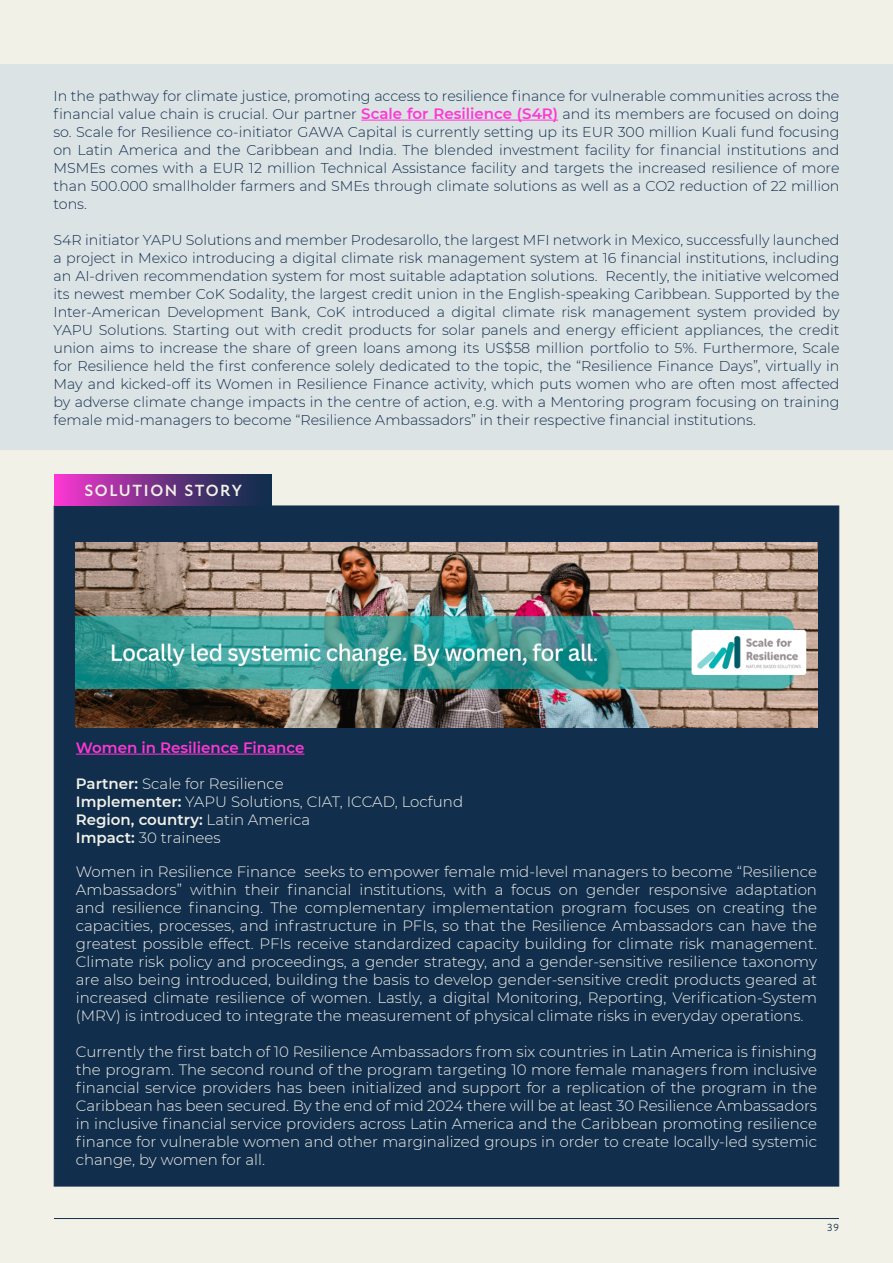
<style>
.page{position:relative;width:893px;height:1263px;background:#f2f1e8}
.page>*{position:absolute;margin:0;border:0;box-sizing:border-box;transform-origin:0 0}
.t1{font:700 16.5px "Atten New";letter-spacing:.1em;color:#f2f1e8}
.t2{font:300 15px/18px "Montserrat";color:#f2f1e8;text-align:justify}
.t3{font:600 15px "Montserrat";color:#f2f1e8}
.t4{font:600 15px "Montserrat";color:#ff37d5}
.t5{font:300 14.25px/18px "Montserrat";color:#112e4d;text-align:justify}
.t6{font:10.5px "Atten New";color:#112e4d}
.s1{font-weight:600;font-size:15px;color:#ff37d5}
.s2{font-weight:600}
.s3{font-weight:300}
</style>
<div class="page">
<hr style="left:54px;top:1218px;width:785px;height:1px;background:#112e4d">
<div style="left:0;top:65px;width:893px;height:385px;background:#dce3e5"></div>
<hr style="left:361px;top:120px;width:197px;height:1px;background:#ff37d5">
<div style="left:54px;top:506px;width:785px;height:680px;background:#112e4d;border:1px solid #112e4d"></div>
<img style="left:76px;top:542px;width:741px;height:185px">
<svg style="left:54px;top:475px;width:218px;height:31px;background:#763186"></svg>
<hr style="left:76px;top:754px;width:228px;height:1px;background:#ff37d5">
<p class="t5" style="left:53px;top:86px;width:788px">In the pathway for climate justice, promoting access to resilience finance for vulnerable communities across the financial value chain is crucial. Our partner <span class="s1">Scale for Resilience (S4R)</span> and its members are focused on doing so. Scale for Resilience co-initiator GAWA Capital is currently setting up its EUR 300 million Kuali fund focusing on Latin America and the Caribbean and India. The blended investment facility for financial institutions and MSMEs comes with a EUR 12 million Technical Assistance facility and targets the increased resilience of more than 500.000 smallholder farmers and SMEs through climate solutions as well as a CO2 reduction of 22 million tons.</p>
<p class="t5" style="left:53px;top:230px;width:788px">S4R initiator YAPU Solutions and member Prodesarollo, the largest MFI network in Mexico, successfully launched a project in Mexico introducing a digital climate risk management system at 16 financial institutions, including an AI-driven recommendation system for most suitable adaptation solutions. Recently, the initiative welcomed its newest member CoK Sodality, the largest credit union in the English-speaking Caribbean. Supported by the Inter-American Development Bank, CoK introduced a digital climate risk management system provided by YAPU Solutions. Starting out with credit products for solar panels and energy efficient appliances, the credit union aims to increase the share of green loans among its US$58 million portfolio to 5%. Furthermore, Scale for Resilience held the first conference solely dedicated to the topic, the “Resilience Finance Days”, virtually in May and kicked-off its Women in Resilience Finance activity, which puts women who are often most affected by adverse climate change impacts in the centre of action, e.g. with a Mentoring program focusing on training female mid-managers to become “Resilience Ambassadors” in their respective financial institutions.</p>
<p class="t1" style="left:84px;top:481px;width:159px">SOLUTION STORY</p>
<p class="t4" style="left:76px;top:737px;width:230px">Women in Resilience Finance</p>
<p class="t2" style="left:76px;top:774px;width:209px"><span class="s2">Partner:</span> Scale for Resilience</p>
<p class="t2" style="left:76px;top:792px;width:389px"><span class="s2">Implementer:</span> YAPU Solutions, CIAT, ICCAD, Locfund</p>
<p class="t3" style="left:76px;top:809px;width:236px">Region, country: <span class="s3">Latin America</span></p>
<p class="t2" style="left:76px;top:828px;width:146px"><span class="s2">Impact:</span> 30 trainees</p>
<p class="t2" style="left:76px;top:862px;width:743px">Women in Resilience Finance seeks to empower female mid-level managers to become “Resilience Ambassadors” within their financial institutions, with a focus on gender responsive adaptation and resilience financing. The complementary implementation program focuses on creating the capacities, processes, and infrastructure in PFIs, so that the Resilience Ambassadors can have the greatest possible effect. PFIs receive standardized capacity building for climate risk management.<br>Climate risk policy and proceedings, a gender strategy, and a gender-sensitive resilience taxonomy are also being introduced, building the basis to develop gender-sensitive credit products geared at increased climate resilience of women. Lastly, a digital Monitoring, Reporting, Verification-System (MRV) is introduced to integrate the measurement of physical climate risks in everyday operations.</p>
<p class="t2" style="left:76px;top:1042px;width:743px">Currently the first batch of 10 Resilience Ambassadors from six countries in Latin America is finishing the program. The second round of the program targeting 10 more female managers from inclusive financial service providers has been initialized and support for a replication of the program in the Caribbean has been secured. By the end of mid 2024 there will be at least 30 Resilience Ambassadors in inclusive financial service providers across Latin America and the Caribbean promoting resilience finance for vulnerable women and other marginalized groups in order to create locally-led systemic change, by women for all.</p>
<p class="t6" style="left:827px;top:1221px;width:13px">39</p>
</div>
